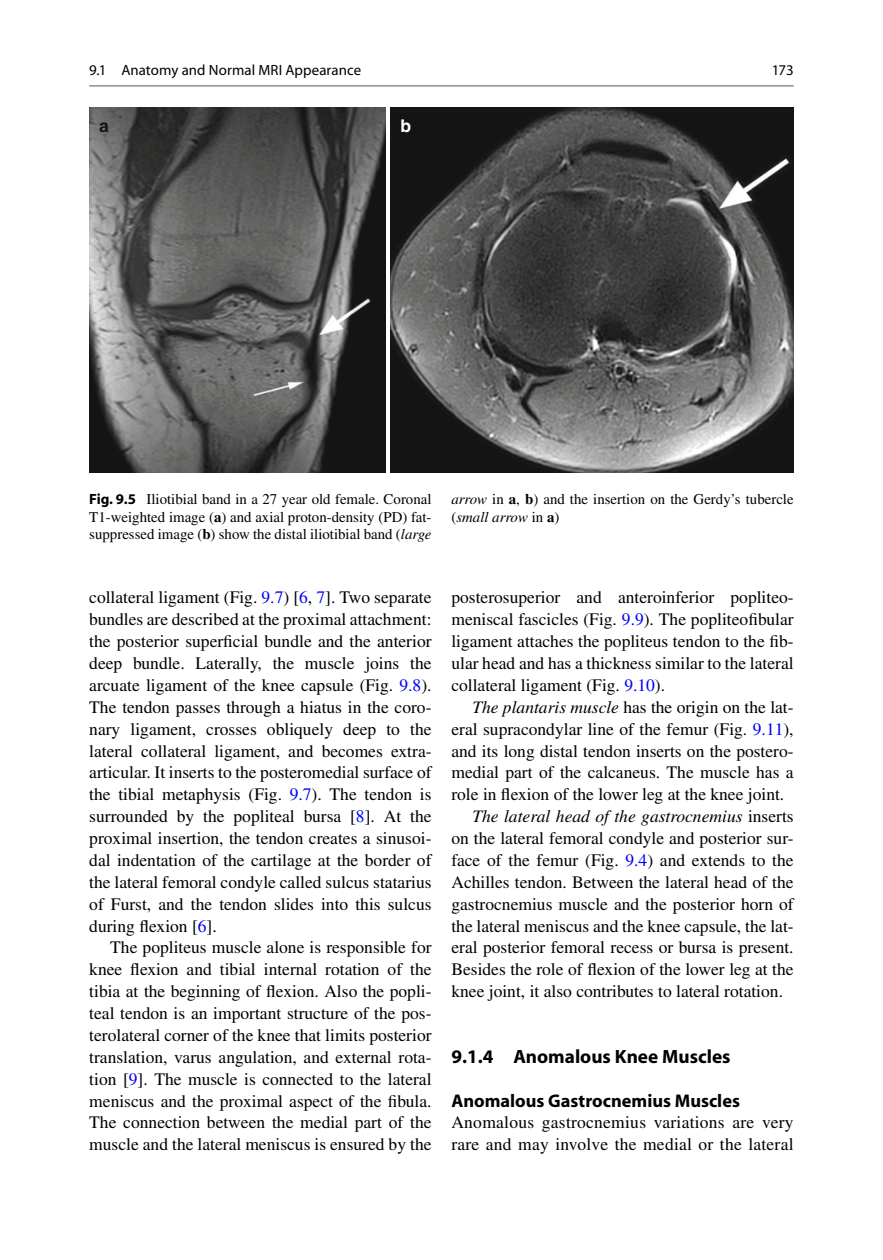
<style>
.page{position:relative;width:883px;height:1260px;background:#fff}
.page>*{position:absolute;margin:0;border:0;box-sizing:border-box;transform-origin:0 0}
.t1{font:700 19.25px "Hjqyhb Myriad";color:#000}
.t2{font:700 18.38px "Hjqyhb Myriad";color:#000}
.t3{font:17.5px/21.9px "Rbpjbv Times";color:#000;text-align:justify}
.t4{font:italic 17.5px "Chlmsj Times";color:#000}
.t5{font:700 17.5px "Dsmhfj Helvetica";color:#131413}
.t6{font:700 17.5px "Dsmhfj Helvetica";color:#fff}
.t7{font:14.88px/17.5px "Rbpjbv Times";color:#000;text-align:justify}
.t8{font:14.88px "Yknmlh Myriad";letter-spacing:.005em;color:#000}
.t9{font:italic 14.88px "Chlmsj Times";color:#000}
.s1{font-family:"Hjqyhb Myriad";font-weight:700}
.s2{font-family:"Llylpv Times";font-weight:700}
.s3{font-family:"Chlmsj Times";font-style:italic}
.s4{font-family:"Rbpjbv Times";font-style:normal}
.s5{font-family:"Llylpv Times";font-weight:700;font-style:normal}
.s6{color:#0000fa}
</style>
<div class="page">
<img style="left:89px;top:107px;width:297px;height:366px">
<img style="left:391px;top:107px;width:403px;height:366px">
<hr style="left:89px;top:85px;width:705px;height:2px;background:#9c9c9c">
<p class="t8" style="left:89px;top:64px;width:274px">9.1 Anatomy and Normal MRI Appearance</p>
<p class="t5" style="left:99px;top:115px;width:11px">a</p>
<p class="t6" style="left:400px;top:115px;width:12px">b</p>
<p class="t8" style="left:772px;top:64px;width:23px">173</p>
<p class="t7" style="left:89px;top:492px;width:344px"><span class="s1">Fig. 9.5</span> Iliotibial band in a 27 year old female. Coronal T1-weighted image ( <span class="s2">a</span> ) and axial proton-density (PD) fat&shy;suppressed image ( <span class="s2">b</span> ) show the distal iliotibial band ( <span class="s3">large</span></p>
<p class="t7" style="left:451px;top:492px;width:344px"><span class="s3">arrow</span> in <span class="s2">a</span> , <span class="s2">b</span> ) and the insertion on the Gerdy’s tubercle</p>
<p class="t9" style="left:451px;top:511px;width:110px"><span class="s4">(</span> small arrow <span class="s4">in</span> <span class="s5">a</span> <span class="s4">)</span></p>
<p class="t3" style="left:89px;top:588px;width:344px">collateral ligament (Fig. <span class="s6">9.7</span> ) [ <span class="s6">6</span> , <span class="s6">7</span> ]. Two separate bundles are described at the proximal attachment: the posterior superficial bundle and the anterior deep bundle. Laterally, the muscle joins the arcuate ligament of the knee capsule (Fig. <span class="s6">9.8</span> ).<br>The tendon passes through a hiatus in the coro&shy;nary ligament, crosses obliquely deep to the lateral collateral ligament, and becomes extra&shy;articular. It inserts to the posteromedial surface of the tibial metaphysis (Fig. <span class="s6">9.7</span> ). The tendon is surrounded by the popliteal bursa [ <span class="s6">8</span> ]. At the proximal insertion, the tendon creates a sinusoi&shy;dal indentation of the cartilage at the border of the lateral femoral condyle called sulcus statarius of Furst, and the tendon slides into this sulcus during flexion [ <span class="s6">6</span> ].</p>
<p class="t3" style="left:89px;top:938px;width:344px;text-indent:21px">The popliteus muscle alone is responsible for knee flexion and tibial internal rotation of the tibia at the beginning of flexion. Also the popli&shy;teal tendon is an important structure of the pos&shy;terolateral corner of the knee that limits posterior translation, varus angulation, and external rota&shy;tion [ <span class="s6">9</span> ]. The muscle is connected to the lateral meniscus and the proximal aspect of the fibula.<br>The connection between the medial part of the muscle and the lateral meniscus is ensured by the</p>
<p class="t3" style="left:451px;top:588px;width:344px">posterosuperior and anteroinferior popliteo&shy;meniscal fascicles (Fig. <span class="s6">9.9</span> ). The popliteofibular ligament attaches the popliteus tendon to the fib&shy;ular head and has a thickness similar to the lateral collateral ligament (Fig. <span class="s6">9.10</span> ).</p>
<p class="t3" style="left:451px;top:698px;width:344px;text-indent:21px"><span class="s3">The plantaris muscle</span> has the origin on the lat&shy;eral supracondylar line of the femur (Fig. <span class="s6">9.11</span> ), and its long distal tendon inserts on the postero&shy;medial part of the calcaneus. The muscle has a role in flexion of the lower leg at the knee joint.</p>
<p class="t4" style="left:472px;top:810px;width:323px">The lateral head of the gastrocnemius <span class="s4">inserts</span></p>
<p class="t3" style="left:451px;top:829px;width:344px">on the lateral femoral condyle and posterior sur&shy;face of the femur (Fig. <span class="s6">9.4</span> ) and extends to the Achilles tendon. Between the lateral head of the gastrocnemius muscle and the posterior horn of the lateral meniscus and the knee capsule, the lat&shy;eral posterior femoral recess or bursa is present.<br>Besides the role of flexion of the lower leg at the knee joint, it also contributes to lateral rotation.</p>
<p class="t1" style="left:451px;top:1049px;width:281px">9.1.4 Anomalous Knee Muscles</p>
<p class="t2" style="left:451px;top:1094px;width:290px">Anomalous Gastrocnemius Muscles</p>
<p class="t3" style="left:451px;top:1113px;width:344px">Anomalous gastrocnemius variations are very rare and may involve the medial or the lateral</p>
</div>
